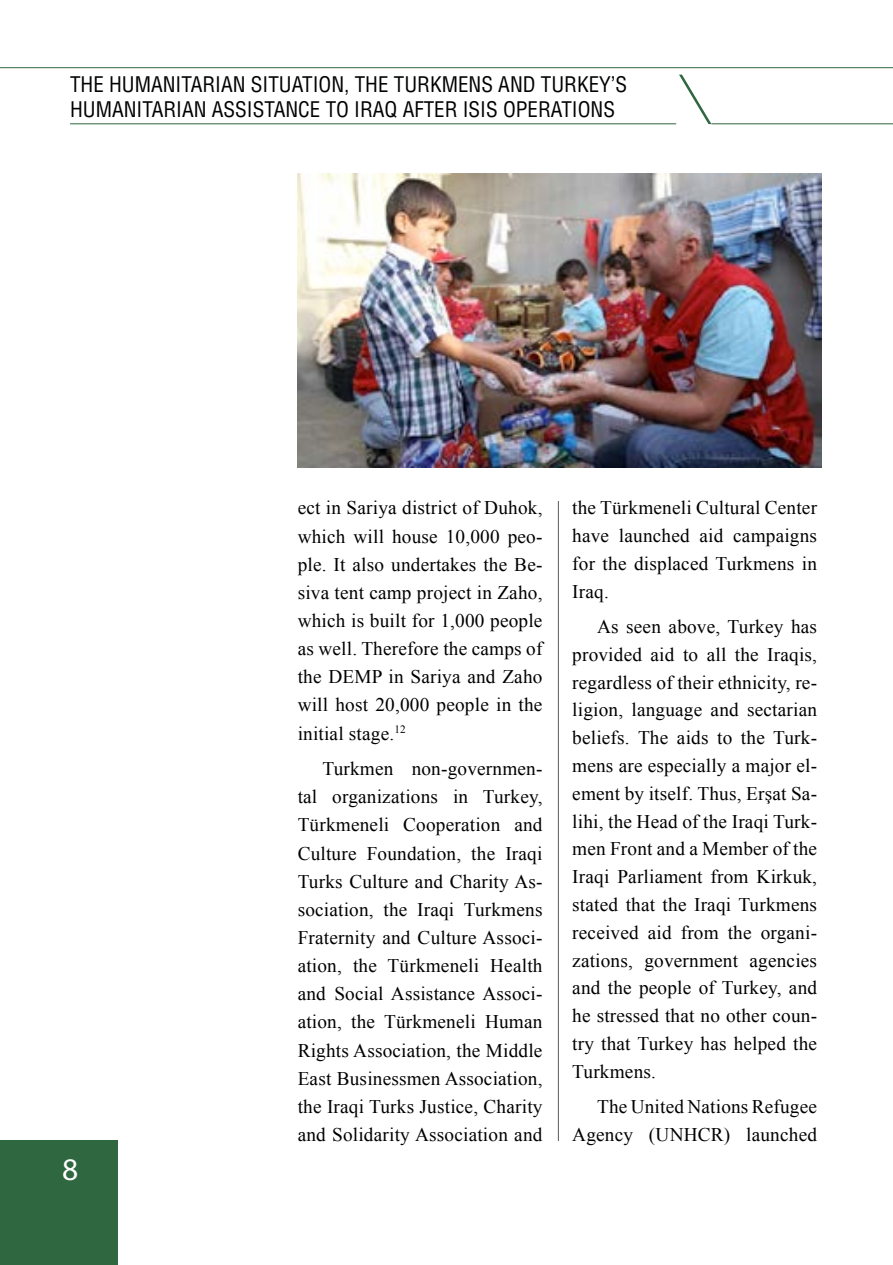
<style>
.page{position:relative;width:893px;height:1265px;background:#fff}
.page>*{position:absolute;margin:0;border:0;box-sizing:border-box;transform-origin:0 0}
.t1{font:31.5px "Myriad Pro";color:#fff}
.t2{font:condensed 21px/25.2px "Helvetica LT Std";color:#000}
.t3{font:19.25px/28.2px "Times New Roman";letter-spacing:.01em;color:#000;text-align:justify}
</style>
<div class="page">
<hr style="left:711px;top:123px;width:182px;height:1px;background:#2f6740">
<hr style="left:0;top:67px;width:893px;height:1px;background:#2f6740">
<svg style="left:679px;top:75px;width:32px;height:49px"></svg>
<hr style="left:70px;top:123px;width:606px;height:1px;background:#2f6740">
<div style="left:0;top:1141px;width:117px;height:124px;background:#2f6740"></div>
<hr style="left:558px;top:501px;width:1px;height:640px;background:#58595b">
<img style="left:298px;top:174px;width:524px;height:294px">
<p class="t2" style="left:70px;top:72px;width:559px">THE HUMANITARIAN SITUATION, THE TURKMENS AND TURKEY’S<br>HUMANITARIAN ASSISTANCE TO IRAQ AFTER ISIS OPERATIONS</p>
<h1 class="t1" style="left:62px;top:1150px;width:18px">8</h1>
<p class="t3" style="left:298px;top:494px;width:246px">ect in Sariya district of Duhok, which will house 10,000 peo&shy;ple. It also undertakes the Be&shy;siva tent camp project in Zaho, which is built for 1,000 people as well. Therefore the camps of the DEMP in Sariya and Zaho will host 20,000 people in the initial stage.<sup>12</sup></p>
<p class="t3" style="left:298px;top:754px;width:246px;text-indent:25px">Turkmen non-governmen&shy;tal organizations in Turkey, Türkmeneli Cooperation and Culture Foundation, the Iraqi Turks Culture and Charity As&shy;sociation, the Iraqi Turkmens Fraternity and Culture Associ&shy;ation, the Türkmeneli Health and Social Assistance Associ&shy;ation, the Türkmeneli Human Rights Association, the Middle East Businessmen Association, the Iraqi Turks Justice, Charity and Solidarity Association and</p>
<p class="t3" style="left:572px;top:494px;width:246px">the Türkmeneli Cultural Center have launched aid campaigns for the displaced Turkmens in Iraq.</p>
<p class="t3" style="left:572px;top:612px;width:246px;text-indent:25px">As seen above, Turkey has provided aid to all the Iraqis, regardless of their ethnicity, re&shy;ligion, language and sectarian beliefs. The aids to the Turk&shy;mens are especially a major el&shy;ement by itself. Thus, Erşat Sa&shy;lihi, the Head of the Iraqi Turk&shy;men Front and a Member of the Iraqi Parliament from Kirkuk, stated that the Iraqi Turkmens received aid from the organi&shy;zations, government agencies and the people of Turkey, and he stressed that no other coun&shy;try that Turkey has helped the Turkmens.</p>
<p class="t3" style="left:572px;top:1092px;width:246px;text-align:right">The United Nations Refugee<br>Agency (UNHCR) launched</p>
</div>
